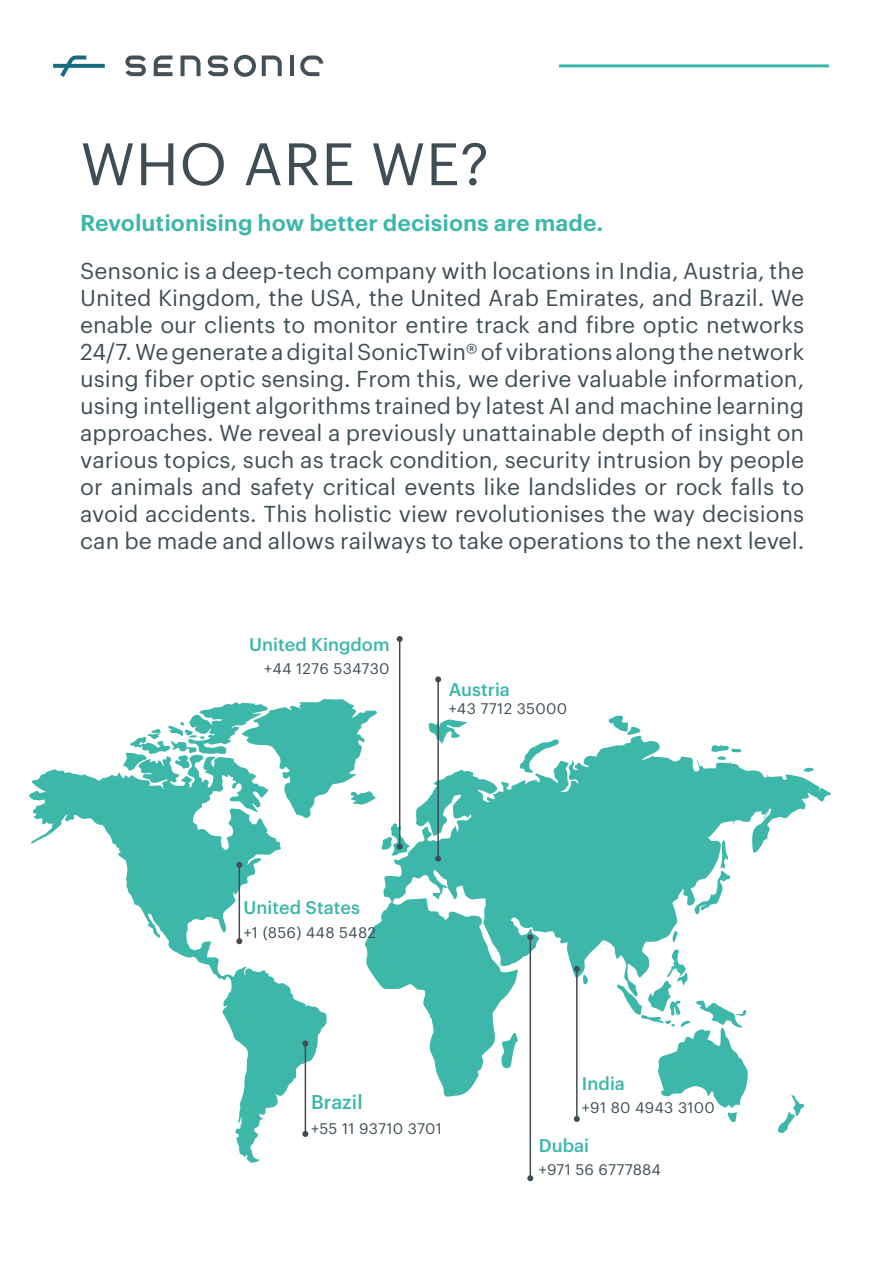
<style>
.page{position:relative;width:893px;height:1263px;background:#fff}
.page>*{position:absolute;margin:0;border:0;box-sizing:border-box;transform-origin:0 0}
.t1{font:58.5px "Graphik LCG";letter-spacing:.005em;color:#3f4e54}
.t2{font:22.5px/27px "Graphik LCG";color:#3f4e54;text-align:justify}
.t3{font:600 22.5px "Graphik LCG";color:#3cb7aa}
.t4{font:500 19.5px "Graphik LCG";color:#3cb7aa}
.t5{font:500 18px "Graphik LCG";color:#3cb7aa}
.t6{font:15px "Graphik LCG";letter-spacing:.02em;color:#3f4e54}
</style>
<div class="page">
<svg style="left:29px;top:699px;width:802px;height:464px"></svg>
<hr style="left:399px;top:639px;width:1px;height:207px;background:#3f4e54">
<svg style="left:397px;top:636px;width:6px;height:6px"></svg>
<svg style="left:397px;top:843px;width:6px;height:6px"></svg>
<hr style="left:305px;top:1043px;width:1px;height:91px;background:#3f4e54">
<svg style="left:302px;top:1040px;width:6px;height:6px"></svg>
<svg style="left:302px;top:1131px;width:6px;height:6px"></svg>
<hr style="left:239px;top:865px;width:1px;height:76px;background:#3f4e54">
<svg style="left:236px;top:862px;width:6px;height:6px"></svg>
<svg style="left:236px;top:938px;width:6px;height:6px"></svg>
<hr style="left:437px;top:679px;width:2px;height:180px;background:#3f4e54">
<svg style="left:435px;top:676px;width:6px;height:6px"></svg>
<svg style="left:435px;top:856px;width:6px;height:6px"></svg>
<hr style="left:576px;top:969px;width:2px;height:150px;background:#3f4e54">
<svg style="left:574px;top:966px;width:6px;height:6px"></svg>
<svg style="left:574px;top:1116px;width:6px;height:6px"></svg>
<hr style="left:530px;top:937px;width:1px;height:241px;background:#3f4e54">
<svg style="left:527px;top:934px;width:6px;height:6px"></svg>
<svg style="left:527px;top:1175px;width:6px;height:6px"></svg>
<hr style="left:559px;top:64px;width:270px;height:3px;background:#3cb7aa">
<svg style="left:154px;top:56px;width:18px;height:20px"></svg>
<svg style="left:181px;top:56px;width:20px;height:20px"></svg>
<svg style="left:262px;top:56px;width:20px;height:20px"></svg>
<svg style="left:300px;top:56px;width:23px;height:20px"></svg>
<svg style="left:125px;top:56px;width:21px;height:20px"></svg>
<svg style="left:208px;top:56px;width:20px;height:20px"></svg>
<hr style="left:290px;top:56px;width:4px;height:20px;background:#445058">
<svg style="left:234px;top:55px;width:22px;height:22px"></svg>
<svg style="left:53px;top:56px;width:52px;height:21px"></svg>
<h1 class="t1" style="left:80px;top:120px;width:410px">WHO ARE WE?</h1>
<p class="t3" style="left:80px;top:205px;width:525px">Revolutionising how better decisions are made.</p>
<p class="t2" style="left:80px;top:255px;width:726px">Sensonic is a deep-tech company with locations in India, Austria, the United Kingdom, the USA, the United Arab Emirates, and Brazil. We enable our clients to monitor entire track and fibre optic networks 24/7. We generate a digital SonicTwin® of vibrations along the network using fiber optic sensing. From this, we derive valuable information, using intelligent algorithms trained by latest AI and machine learning approaches. We reveal a previously unattainable depth of insight on various topics, such as track condition, security intrusion by people or animals and safety critical events like landslides or rock falls to avoid accidents. This holistic view revolutionises the way decisions can be made and allows railways to take operations to the next level.</p>
<p class="t5" style="left:249px;top:630px;width:142px">United Kingdom</p>
<p class="t6" style="left:264px;top:657px;width:127px">+44 1276 534730</p>
<p class="t5" style="left:449px;top:676px;width:63px">Austria</p>
<p class="t6" style="left:449px;top:697px;width:120px">+43 7712 35000</p>
<p class="t5" style="left:244px;top:894px;width:118px">United States</p>
<p class="t6" style="left:244px;top:921px;width:134px">+1 (856) 448 5482</p>
<p class="t4" style="left:311px;top:1087px;width:53px">Brazil</p>
<p class="t6" style="left:311px;top:1117px;width:132px">+55 11 93710 3701</p>
<p class="t5" style="left:582px;top:1070px;width:45px">India</p>
<p class="t6" style="left:582px;top:1096px;width:135px">+91 80 4943 3100</p>
<p class="t5" style="left:539px;top:1132px;width:52px">Dubai</p>
<p class="t6" style="left:539px;top:1158px;width:124px">+971 56 6777884</p>
</div>
